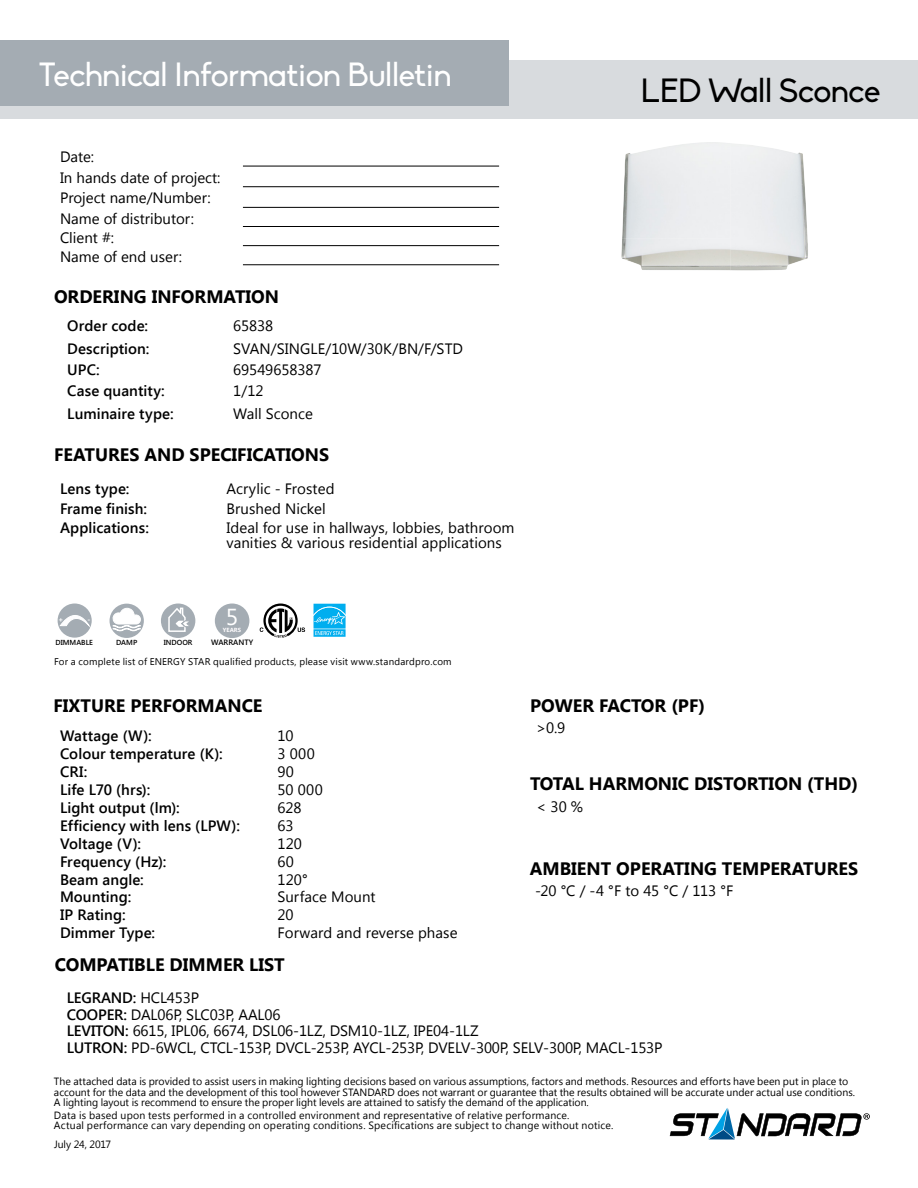
<style>
.page{position:relative;width:918px;height:1188px;background:#fff}
.page>*{position:absolute;margin:0;border:0;box-sizing:border-box;transform-origin:0 0}
.t1{font:33px "Biko";letter-spacing:-.015em;color:#fff}
.t2{font:33px "Biko";letter-spacing:-.015em;color:#000}
.t3{font:23.25px "Segoe UI";color:#fff}
.t4{font:700 18px "Segoe UI";color:#000}
.t5{font:15px/20.7px "Segoe UI";color:#000}
.t6{font:600 15px "Segoe UI";letter-spacing:.005em;color:#000}
.t7{font:10.5px/10.5px "Segoe UI";color:#000}
.t8{font:10.5px/10.5px "Segoe UI";letter-spacing:.02em;color:#000}
.t9{font:9.75px "Segoe UI";letter-spacing:.02em;color:#000}
.t10{font:600 7.8px "Segoe UI";color:#000}
.t11{font:600 7.35px "Segoe UI";color:#000}
.t12{font:700 6px "Segoe UI";color:#fcfafc}
.s1{font-weight:600}
</style>
<div class="page">
<div style="left:0;top:61px;width:918px;height:58px;background:#d8dbde"></div>
<div style="left:0;top:41px;width:508px;height:65px;background:#a4acb3"></div>
<svg style="left:670px;top:1108px;width:200px;height:32px"></svg>
<hr style="left:243px;top:166px;width:256px;height:1px;background:#000">
<hr style="left:243px;top:186px;width:256px;height:1px;background:#000">
<hr style="left:243px;top:207px;width:256px;height:1px;background:#000">
<hr style="left:243px;top:265px;width:256px;height:1px;background:#000">
<hr style="left:243px;top:226px;width:256px;height:1px;background:#000">
<hr style="left:243px;top:245px;width:256px;height:1px;background:#000">
<div style="left:110px;top:604px;width:34px;height:34px;background:#a4acb3;border-radius:50%"></div>
<svg style="left:113px;top:608px;width:28px;height:23px"></svg>
<div style="left:58px;top:604px;width:34px;height:34px;background:#a4acb3;border-radius:50%"></div>
<div style="left:161px;top:604px;width:34px;height:34px;background:#a4acb3;border-radius:50%"></div>
<svg style="left:168px;top:607px;width:24px;height:26px"></svg>
<div style="left:215px;top:604px;width:34px;height:34px;background:#a4acb3;border-radius:50%"></div>
<svg style="left:313px;top:603px;width:33px;height:34px"></svg>
<svg style="left:314px;top:635px;width:32px;height:2px"></svg>
<svg style="left:314px;top:604px;width:32px;height:31px"></svg>
<svg style="left:260px;top:604px;width:45px;height:34px"></svg>
<img style="left:621px;top:142px;width:187px;height:129px">
<svg style="left:59px;top:604px;width:31px;height:22px"></svg>
<h1 class="t1" style="left:39px;top:56px;width:414px">Technical Information Bulletin</h1>
<p class="t5" style="left:60px;top:146px;width:162px">Date:<br>In hands date of project:<br>Project name/Number:<br>Name of distributor:</p>
<p class="t5" style="left:60px;top:227px;width:124px;line-height:19.2px">Client #:<br>Name of end user:</p>
<p class="t4" style="left:54px;top:284px;width:227px">ORDERING INFORMATION</p>
<p class="t6" style="left:67px;top:316px;width:82px">Order code:</p>
<p class="t5" style="left:233px;top:315px;width:42px">65838</p>
<p class="t6" style="left:67px;top:338px;width:84px">Description:</p>
<p class="t5" style="left:233px;top:337px;width:231px">SVAN/SINGLE/10W/30K/BN/F/STD</p>
<p class="t6" style="left:67px;top:359px;width:34px">UPC:</p>
<p class="t5" style="left:233px;top:358px;width:90px">69549658387</p>
<p class="t6" style="left:67px;top:380px;width:99px">Case quantity:</p>
<p class="t5" style="left:233px;top:380px;width:32px">1/12</p>
<p class="t6" style="left:67px;top:403px;width:108px">Luminaire type:</p>
<p class="t5" style="left:233px;top:402px;width:81px">Wall Sconce</p>
<p class="t4" style="left:54px;top:442px;width:277px">FEATURES AND SPECIFICATIONS</p>
<p class="t6" style="left:60px;top:478px;width:71px">Lens type:</p>
<p class="t5" style="left:227px;top:478px;width:110px">Acrylic - Frosted</p>
<p class="t6" style="left:60px;top:498px;width:89px">Frame finish:</p>
<p class="t5" style="left:227px;top:497px;width:101px">Brushed Nickel</p>
<p class="t6" style="left:60px;top:517px;width:90px">Applications:</p>
<p class="t5" style="left:227px;top:520px;width:290px;line-height:15px">Ideal for use in hallways, lobbies, bathroom vanities &amp; various residential applications</p>
<h2 class="t3" style="left:226px;top:601px;width:14px">5</h2>
<p class="t9" style="left:54px;top:655px;width:399px">For a complete list of ENERGY STAR qualified products, please visit www.standardpro.com</p>
<p class="t12" style="left:223px;top:626px;width:20px">YEARS</p>
<p class="t10" style="left:211px;top:637px;width:44px">WARRANTY</p>
<p class="t11" style="left:56px;top:637px;width:39px">DIMMABLE</p>
<p class="t11" style="left:116px;top:637px;width:23px">DAMP</p>
<p class="t11" style="left:164px;top:637px;width:30px">INDOOR</p>
<h1 class="t2" style="left:641px;top:72px;width:241px">LED Wall Sconce</h1>
<p class="t4" style="left:53px;top:693px;width:211px">FIXTURE PERFORMANCE</p>
<p class="t4" style="left:530px;top:693px;width:177px">POWER FACTOR (PF)</p>
<p class="t6" style="left:60px;top:725px;width:93px">Wattage (W):</p>
<p class="t5" style="left:278px;top:725px;width:17px">10</p>
<p class="t6" style="left:60px;top:743px;width:164px">Colour temperature (K):</p>
<p class="t5" style="left:278px;top:743px;width:39px">3 000</p>
<p class="t6" style="left:60px;top:761px;width:29px">CRI:</p>
<p class="t5" style="left:278px;top:761px;width:18px">90</p>
<p class="t6" style="left:60px;top:779px;width:92px">Life L70 (hrs):</p>
<p class="t5" style="left:278px;top:779px;width:47px">50 000</p>
<p class="t6" style="left:60px;top:797px;width:121px">Light output (lm):</p>
<p class="t5" style="left:278px;top:797px;width:25px">628</p>
<p class="t6" style="left:60px;top:815px;width:181px">Efficiency with lens (LPW):</p>
<p class="t5" style="left:278px;top:815px;width:18px">63</p>
<p class="t6" style="left:60px;top:833px;width:83px">Voltage (V):</p>
<p class="t5" style="left:278px;top:833px;width:26px">120</p>
<p class="t6" style="left:60px;top:851px;width:108px">Frequency (Hz):</p>
<p class="t5" style="left:278px;top:851px;width:18px">60</p>
<p class="t6" style="left:60px;top:869px;width:85px">Beam angle:</p>
<p class="t5" style="left:278px;top:869px;width:32px">120°</p>
<p class="t6" style="left:60px;top:886px;width:73px">Mounting:</p>
<p class="t5" style="left:278px;top:886px;width:100px">Surface Mount</p>
<p class="t6" style="left:60px;top:904px;width:67px">IP Rating:</p>
<p class="t5" style="left:278px;top:904px;width:18px">20</p>
<p class="t6" style="left:60px;top:922px;width:97px">Dimmer Type:</p>
<p class="t5" style="left:278px;top:922px;width:182px">Forward and reverse phase</p>
<p class="t4" style="left:55px;top:952px;width:232px">COMPATIBLE DIMMER LIST</p>
<p class="t5" style="left:536px;top:717px;width:31px">&gt;0.9</p>
<p class="t4" style="left:530px;top:771px;width:330px">TOTAL HARMONIC DISTORTION (THD)</p>
<p class="t5" style="left:536px;top:796px;width:48px">&lt; 30 %</p>
<p class="t4" style="left:530px;top:855px;width:330px">AMBIENT OPERATING TEMPERATURES</p>
<p class="t5" style="left:535px;top:880px;width:200px">-20 °C / -4 °F to 45 °C / 113 °F</p>
<p class="t5" style="left:67px;top:989px;width:597px;line-height:16.5px"><span class="s1">LEGRAND:</span> HCL453P<br><span class="s1">COOPER:</span> DAL06P, SLC03P, AAL06<br><span class="s1">LEVITON:</span> 6615, IPL06, 6674, DSL06-1LZ, DSM10-1LZ, IPE04-1LZ<br><span class="s1">LUTRON:</span> PD-6WCL, CTCL-153P, DVCL-253P, AYCL-253P, DVELV-300P, SELV-300P, MACL-153P</p>
<p class="t7" style="left:54px;top:1076px;width:803px">The attached data is provided to assist users in making lighting decisions based on various assumptions, factors and methods. Resources and efforts have been put in place to account for the data and the development of this tool however STANDARD does not warrant or guarantee that the results obtained will be accurate under actual use conditions.<br>A lighting layout is recommend to ensure the proper light levels are attained to satisfy the demand of the application.</p>
<p class="t8" style="left:54px;top:1109px;width:561px">Data is based upon tests performed in a controlled environment and representative of relative performance.<br>Actual performance can vary depending on operating conditions. Specifications are subject to change without notice.</p>
<p class="t7" style="left:54px;top:1139px;width:59px">July 24, 2017</p>
</div>
